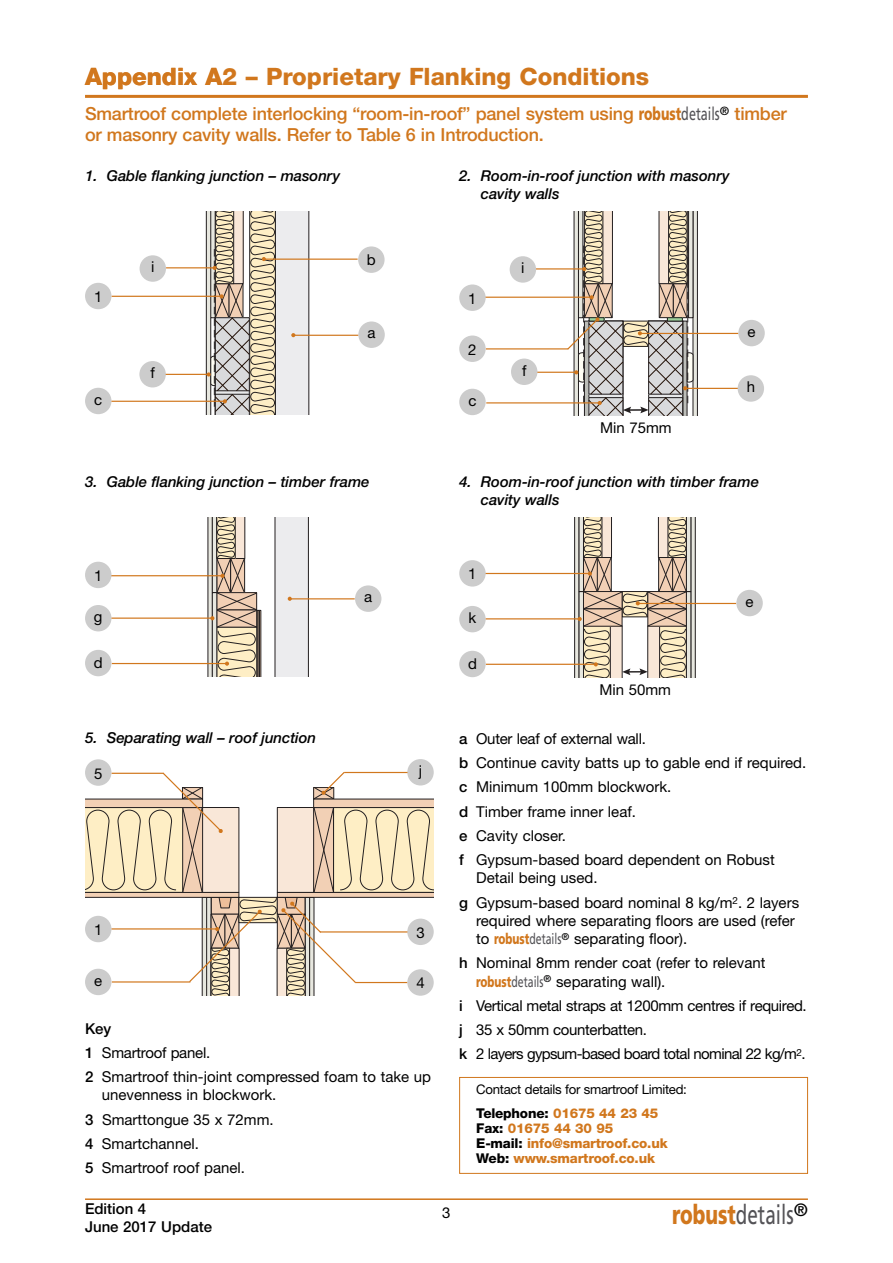
<style>
.page{position:relative;width:893px;height:1263px;background:#fff}
.page>*{position:absolute;margin:0;border:0;box-sizing:border-box;transform-origin:0 0}
.t1{font:27px "Frutiger";color:#545357;scale:.7 1}
.t2{font:800 24px "Helvetica Neue";color:#d1771d}
.t3{font:500 18px/21px "Helvetica Neue";letter-spacing:-.01em;color:#d1771d}
.t4{font:15px/24.5px "Helvetica Neue";color:#000}
.t5{font:italic 500 15px/18px "Helvetica Neue";letter-spacing:-.005em;color:#000}
.t6{font:15px/24.5px "Helvetica Neue";letter-spacing:-.02em;color:#000}
.t7{font:500 15px/18px "Helvetica Neue";color:#000}
.t8{font:800 13.5px/15px "Helvetica Neue";letter-spacing:-.015em;color:#d1771d}
.t9{font:13.2px "Helvetica Neue";letter-spacing:-.02em;color:#000}
.s1{font-family:"Frutiger";font-weight:900}
.s2{font-family:"Frutiger";font-weight:400;color:#545357}
.s3{font-weight:500}
.s4{font-family:"Frutiger";font-weight:900;color:#d1771d}
.s5{font-family:"Frutiger";color:#545357}
.s6{color:#000}
.s7{font-weight:900;color:#d1771d}
</style>
<div class="page">
<hr style="left:85px;top:1198px;width:723px;height:2px;background:#d1771d">
<hr style="left:85px;top:95px;width:723px;height:3px;background:#d1771d">
<div style="left:85px;top:283px;width:26px;height:26px;background:#ccc;border-radius:50%"></div>
<div style="left:459px;top:335px;width:27px;height:27px;background:#ccc;border-radius:50%"></div>
<div style="left:407px;top:969px;width:27px;height:27px;background:#e3e3e3;border-radius:50%"></div>
<div style="left:85px;top:759px;width:26px;height:27px;background:#ccc;border-radius:50%"></div>
<div style="left:358px;top:321px;width:27px;height:27px;background:#ccc;border-radius:50%"></div>
<div style="left:358px;top:246px;width:27px;height:27px;background:#ccc;border-radius:50%"></div>
<div style="left:85px;top:388px;width:26px;height:26px;background:#ccc;border-radius:50%"></div>
<div style="left:459px;top:389px;width:27px;height:26px;background:#ccc;border-radius:50%"></div>
<div style="left:140px;top:255px;width:26px;height:27px;background:#ccc;border-radius:50%"></div>
<div style="left:139px;top:361px;width:27px;height:26px;background:#ccc;border-radius:50%"></div>
<div style="left:738px;top:320px;width:27px;height:26px;background:#ccc;border-radius:50%"></div>
<div style="left:85px;top:605px;width:26px;height:26px;background:#ccc;border-radius:50%"></div>
<div style="left:85px;top:650px;width:26px;height:26px;background:#ccc;border-radius:50%"></div>
<div style="left:355px;top:585px;width:26px;height:27px;background:#ccc;border-radius:50%"></div>
<div style="left:459px;top:606px;width:27px;height:26px;background:#ccc;border-radius:50%"></div>
<div style="left:459px;top:651px;width:27px;height:26px;background:#ccc;border-radius:50%"></div>
<div style="left:736px;top:590px;width:27px;height:26px;background:#ccc;border-radius:50%"></div>
<div style="left:407px;top:759px;width:27px;height:26px;background:#ccc;border-radius:50%"></div>
<hr style="left:112px;top:296px;width:110px;height:1px;background:#d1771d">
<hr style="left:264px;top:259px;width:94px;height:1px;background:#d1771d">
<hr style="left:293px;top:335px;width:65px;height:1px;background:#d1771d">
<hr style="left:166px;top:374px;width:43px;height:1px;background:#d1771d">
<hr style="left:111px;top:401px;width:114px;height:1px;background:#d1771d">
<hr style="left:482px;top:297px;width:110px;height:1px;background:#d1771d">
<svg style="left:206px;top:212px;width:103px;height:202px;background:#cdc6bb"></svg>
<hr style="left:166px;top:267px;width:49px;height:1px;background:#d1771d">
<hr style="left:536px;top:268px;width:48px;height:2px;background:#d1771d">
<hr style="left:536px;top:372px;width:40px;height:1px;background:#d1771d">
<hr style="left:486px;top:348px;width:82px;height:1px;background:#d1771d">
<hr style="left:486px;top:402px;width:114px;height:1px;background:#d1771d">
<hr style="left:640px;top:333px;width:98px;height:1px;background:#d1771d">
<svg style="left:566px;top:212px;width:132px;height:203px"></svg>
<hr style="left:685px;top:388px;width:55px;height:1px;background:#d1771d">
<hr style="left:107px;top:575px;width:116px;height:1px;background:#d1771d">
<hr style="left:111px;top:617px;width:101px;height:2px;background:#d1771d">
<svg style="left:208px;top:518px;width:53px;height:158px;background:#cabdaa"></svg>
<hr style="left:112px;top:663px;width:115px;height:1px;background:#d1771d">
<svg style="left:275px;top:518px;width:34px;height:158px;background:#e2e2e4"></svg>
<hr style="left:290px;top:598px;width:65px;height:1px;background:#d1771d">
<hr style="left:480px;top:573px;width:110px;height:1px;background:#d1771d">
<hr style="left:486px;top:618px;width:94px;height:1px;background:#d1771d">
<hr style="left:486px;top:664px;width:110px;height:1px;background:#d1771d">
<svg style="left:574px;top:518px;width:122px;height:159px"></svg>
<hr style="left:638px;top:603px;width:98px;height:1px;background:#d1771d">
<svg style="left:85px;top:771px;width:349px;height:224px"></svg>
<hr style="left:344px;top:772px;width:63px;height:1px;background:#d1771d">
<div style="left:459px;top:1077px;width:349px;height:97px;border:1px solid #d1771d"></div>
<div style="left:459px;top:284px;width:27px;height:27px;background:#ccc;border-radius:50%"></div>
<div style="left:511px;top:359px;width:26px;height:26px;background:#ccc;border-radius:50%"></div>
<div style="left:738px;top:375px;width:26px;height:27px;background:#ccc;border-radius:50%"></div>
<div style="left:85px;top:562px;width:26px;height:26px;background:#ccc;border-radius:50%"></div>
<div style="left:459px;top:560px;width:27px;height:27px;background:#ccc;border-radius:50%"></div>
<div style="left:510px;top:256px;width:26px;height:27px;background:#ccc;border-radius:50%"></div>
<p class="t2" style="left:85px;top:68px;width:566px">Appendix A2 – Proprietary Flanking Conditions</p>
<p class="t3" style="left:85px;top:105px;width:703px">Smartroof complete interlocking “room-in-roof” panel system using <span class="s1">robust</span><span class="s2">details</span><sup>®</sup> timber or masonry cavity walls. Refer to Table 6 in Introduction.</p>
<p class="t5" style="left:85px;top:168px;width:257px">1. Gable flanking junction – masonry</p>
<p class="t5" style="left:481px;top:168px;width:250px;text-indent:-22px">2. Room-in-roof junction with masonry cavity walls</p>
<p class="t4" style="left:94px;top:286px;width:10px">1</p>
<p class="t4" style="left:151px;top:256px;width:5px">i</p>
<p class="t4" style="left:150px;top:362px;width:6px">f</p>
<p class="t4" style="left:367px;top:249px;width:10px">b</p>
<p class="t4" style="left:368px;top:322px;width:10px">a</p>
<p class="t4" style="left:468px;top:288px;width:10px">1</p>
<p class="t4" style="left:468px;top:339px;width:10px">2</p>
<p class="t4" style="left:94px;top:389px;width:10px">c</p>
<p class="t4" style="left:468px;top:390px;width:10px">c</p>
<p class="t4" style="left:521px;top:257px;width:5px">i</p>
<p class="t4" style="left:522px;top:359px;width:6px">f</p>
<p class="t4" style="left:600px;top:417px;width:73px">Min 75mm</p>
<p class="t4" style="left:747px;top:321px;width:10px">e</p>
<p class="t4" style="left:747px;top:376px;width:10px">h</p>
<p class="t5" style="left:85px;top:474px;width:286px">3. Gable flanking junction – timber frame</p>
<p class="t5" style="left:481px;top:474px;width:280px;text-indent:-22px">4. Room-in-roof junction with timber frame cavity walls</p>
<p class="t4" style="left:94px;top:565px;width:10px">1</p>
<p class="t4" style="left:468px;top:563px;width:10px">1</p>
<p class="t4" style="left:94px;top:606px;width:10px">g</p>
<p class="t4" style="left:94px;top:652px;width:10px">d</p>
<p class="t4" style="left:364px;top:586px;width:10px">a</p>
<p class="t4" style="left:469px;top:607px;width:9px">k</p>
<p class="t4" style="left:468px;top:653px;width:10px">d</p>
<p class="t4" style="left:599px;top:679px;width:73px">Min 50mm</p>
<p class="t4" style="left:745px;top:591px;width:10px">e</p>
<p class="t5" style="left:85px;top:730px;width:233px">5. Separating wall – roof junction</p>
<p class="t4" style="left:94px;top:762px;width:10px">5</p>
<p class="t4" style="left:419px;top:760px;width:5px">j</p>
<p class="t4" style="left:94px;top:919px;width:10px">1</p>
<p class="t4" style="left:416px;top:922px;width:10px">3</p>
<p class="t4" style="left:416px;top:972px;width:10px">4</p>
<p class="t4" style="left:94px;top:969px;width:10px">e</p>
<p class="t4" style="left:85px;top:1017px;width:348px"><span class="s3">Key<br>1</span> Smartroof panel.<br><span class="s3">2</span> Smartroof thin-joint compressed foam to take up</p>
<p class="t4" style="left:85px;top:1084px;width:193px;text-indent:17px">unevenness in blockwork.<br><span class="s3">3</span> Smarttongue 35 x 72mm.<br><span class="s3">4</span> Smartchannel.<br><span class="s3">5</span> Smartroof roof panel.</p>
<p class="t4" style="left:459px;top:727px;width:348px"><span class="s3">a</span> Outer leaf of external wall.<br><span class="s3">b</span> Continue cavity batts up to gable end if required. <span class="s3">c</span> Minimum 100mm blockwork.<br><span class="s3">d</span> Timber frame inner leaf.<br><span class="s3">e</span> Cavity closer.<br><span class="s3">f</span> Gypsum-based board dependent on Robust</p>
<p class="t4" style="left:459px;top:867px;width:341px;text-indent:17px">Detail being used.<br><span class="s3">g</span> Gypsum-based board nominal 8 kg/m<sup>2</sup>. 2 layers</p>
<p class="t4" style="left:476px;top:913px;width:320px;line-height:18.6px">required where separating floors are used (refer to <span class="s4">robust</span><span class="s5">details</span><sup>®</sup> separating floor).</p>
<p class="t4" style="left:476px;top:955px;width:291px;line-height:18.6px;text-indent:-17px"><span class="s3">h</span> Nominal 8mm render coat (refer to relevant <span class="s4">robust</span><span class="s5">details</span><sup>®</sup> separating wall).</p>
<p class="t6" style="left:459px;top:994px;width:349px"><span class="s3">i</span> Vertical metal straps at 1200mm centres if required. <span class="s3">j</span> 35 x 50mm counterbatten.<br><span class="s3">k</span> 2 layers gypsum-based board total nominal 22 kg/m<sup>2</sup>.</p>
<p class="t9" style="left:476px;top:1085px;width:212px">Contact details for smartroof Limited:</p>
<p class="t8" style="left:476px;top:1106px;width:193px"><span class="s6">Telephone:</span> 01675 44 23 45<br><span class="s6">Fax:</span> 01675 44 30 95<br><span class="s6">E-mail:</span> info@smartroof.co.uk<br><span class="s6">Web:</span> www.smartroof.co.uk</p>
<p class="t7" style="left:85px;top:1201px;width:128px">Edition 4<br>June 2017 Update</p>
<p class="t1" style="left:672px;top:1203px;width:195px"><span class="s7">robust</span>details<sup>®</sup></p>
<p class="t4" style="left:442px;top:1202px;width:10px">3</p>
</div>
